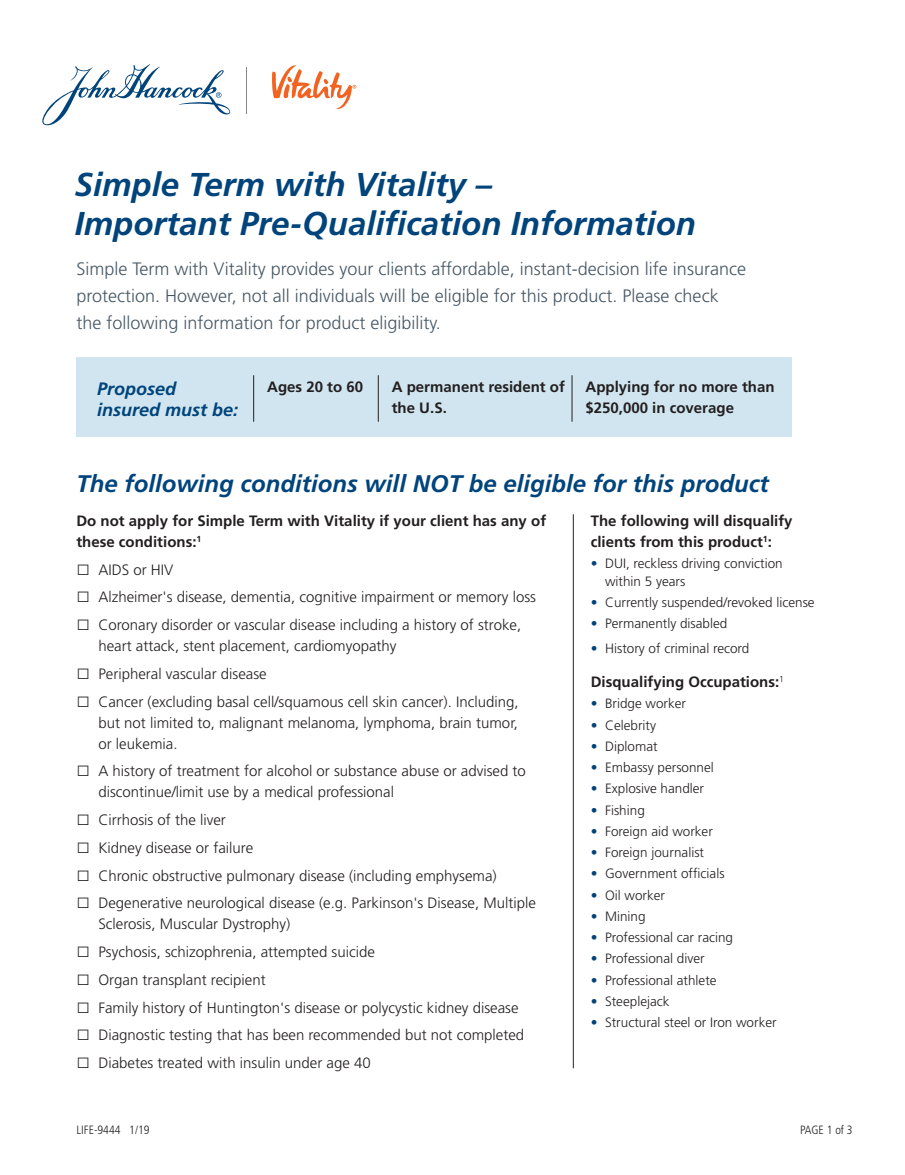
<style>
.page{position:relative;width:905px;height:1175px;background:#fff}
.page>*{position:absolute;margin:0;border:0;box-sizing:border-box;transform-origin:0 0}
.t1{font:italic 700 33px/39px "Frutiger LT Pro";color:#00447b}
.t2{font:italic 700 24px "Frutiger";color:#00447b}
.t3{font:300 18px/27px "Frutiger";color:#475865}
.t4{font:italic 700 18px/21px "Frutiger";color:#00447b}
.t5{font:300 15px/21px "Frutiger";color:#231f20}
.t6{font:700 15px/21px "Frutiger";color:#231f20}
.t7{font:300 13.5px/18px "Frutiger";color:#231f20}
.t8{font:300 condensed 12px "Frutiger LT Pro";color:#231f20}
.s1{font-family:"Arial";font-weight:400;font-size:22.5px}
.s2{color:#00447b}
</style>
<div class="page">
<div style="left:76px;top:357px;width:715px;height:79px;background:#d0e5ef"></div>
<hr style="left:246px;top:67px;width:1px;height:46px;background:#888787">
<svg style="left:272px;top:65px;width:84px;height:44px"></svg>
<svg style="left:42px;top:64px;width:189px;height:61px"></svg>
<hr style="left:378px;top:375px;width:1px;height:47px;background:#231f20">
<hr style="left:571px;top:375px;width:1px;height:47px;background:#231f20">
<hr style="left:253px;top:375px;width:1px;height:47px;background:#231f20">
<hr style="left:573px;top:514px;width:1px;height:554px;background:#231f20">
<p class="t1" style="left:75px;top:165px;width:623px">Simple Term with Vitality –<br>Important Pre-Qualification Information</p>
<p class="t3" style="left:76px;top:256px;width:671px">Simple Term with Vitality provides your clients affordable, instant-decision life insurance protection. However, not all individuals will be eligible for this product. Please check the following information for product eligibility.</p>
<p class="t4" style="left:97px;top:378px;width:143px">Proposed insured must be:</p>
<p class="t6" style="left:267px;top:377px;width:97px">Ages 20 to 60</p>
<p class="t6" style="left:392px;top:377px;width:175px">A permanent resident of the U.S.</p>
<p class="t6" style="left:585px;top:377px;width:190px">Applying for no more than $250,000 in coverage</p>
<p class="t2" style="left:76px;top:469px;width:694px">The following conditions will NOT be eligible for this product</p>
<p class="t6" style="left:76px;top:510px;width:471px">Do not apply for Simple Term with Vitality if your client has any of these conditions:<sup>1</sup></p>
<p class="t5" style="left:76px;top:559px;width:98px"><span class="s1">□</span> AIDS or HIV</p>
<p class="t5" style="left:76px;top:587px;width:461px"><span class="s1">□</span> Alzheimer's disease, dementia, cognitive impairment or memory loss</p>
<p class="t5" style="left:98px;top:614px;width:424px;text-indent:-22px"><span class="s1">□</span> Coronary disorder or vascular disease including a history of stroke, heart attack, stent placement, cardiomyopathy</p>
<p class="t5" style="left:76px;top:663px;width:192px"><span class="s1">□</span> Peripheral vascular disease</p>
<p class="t5" style="left:98px;top:691px;width:422px;text-align:justify;text-indent:-22px"><span class="s1">□</span> Cancer (excluding basal cell/squamous cell skin cancer). Including, but not limited to, malignant melanoma, lymphoma, brain tumor, or leukemia.</p>
<p class="t5" style="left:98px;top:761px;width:429px;text-indent:-22px"><span class="s1">□</span> A history of treatment for alcohol or substance abuse or advised to discontinue/limit use by a medical professional</p>
<p class="t5" style="left:76px;top:809px;width:151px"><span class="s1">□</span> Cirrhosis of the liver</p>
<p class="t5" style="left:76px;top:837px;width:178px"><span class="s1">□</span> Kidney disease or failure</p>
<p class="t5" style="left:76px;top:865px;width:422px"><span class="s1">□</span> Chronic obstructive pulmonary disease (including emphysema)</p>
<p class="t5" style="left:98px;top:893px;width:439px;text-indent:-22px"><span class="s1">□</span> Degenerative neurological disease (e.g. Parkinson's Disease, Multiple<br>Sclerosis, Muscular Dystrophy)</p>
<p class="t5" style="left:76px;top:941px;width:300px"><span class="s1">□</span> Psychosis, schizophrenia, attempted suicide</p>
<p class="t5" style="left:76px;top:969px;width:191px"><span class="s1">□</span> Organ transplant recipient</p>
<p class="t5" style="left:76px;top:997px;width:443px"><span class="s1">□</span> Family history of Huntington's disease or polycystic kidney disease</p>
<p class="t5" style="left:76px;top:1025px;width:449px"><span class="s1">□</span> Diagnostic testing that has been recommended but not completed</p>
<p class="t5" style="left:76px;top:1052px;width:296px"><span class="s1">□</span> Diabetes treated with insulin under age 40</p>
<p class="t6" style="left:590px;top:510px;width:203px">The following will disqualify clients from this product<sup>1</sup>:</p>
<p class="t7" style="left:605px;top:554px;width:179px;text-indent:-14px"><span class="s2">•</span> DUI, reckless driving conviction within 5 years</p>
<p class="t7" style="left:590px;top:593px;width:225px"><span class="s2">•</span> Currently suspended/revoked license</p>
<p class="t7" style="left:590px;top:615px;width:138px"><span class="s2">•</span> Permanently disabled</p>
<p class="t7" style="left:590px;top:639px;width:160px"><span class="s2">•</span> History of criminal record</p>
<p class="t6" style="left:590px;top:671px;width:195px">Disqualifying Occupations:<sup>1</sup></p>
<p class="t7" style="left:590px;top:695px;width:97px"><span class="s2">•</span> Bridge worker</p>
<p class="t7" style="left:590px;top:716px;width:67px"><span class="s2">•</span> Celebrity</p>
<p class="t7" style="left:590px;top:737px;width:68px"><span class="s2">•</span> Diplomat</p>
<p class="t7" style="left:590px;top:758px;width:125px"><span class="s2">•</span> Embassy personnel</p>
<p class="t7" style="left:590px;top:779px;width:115px"><span class="s2">•</span> Explosive handler</p>
<p class="t7" style="left:590px;top:801px;width:56px"><span class="s2">•</span> Fishing</p>
<p class="t7" style="left:590px;top:822px;width:124px"><span class="s2">•</span> Foreign aid worker</p>
<p class="t7" style="left:590px;top:843px;width:115px"><span class="s2">•</span> Foreign journalist</p>
<p class="t7" style="left:590px;top:864px;width:135px"><span class="s2">•</span> Government officials</p>
<p class="t7" style="left:590px;top:886px;width:76px"><span class="s2">•</span> Oil worker</p>
<p class="t7" style="left:590px;top:907px;width:56px"><span class="s2">•</span> Mining</p>
<p class="t7" style="left:590px;top:928px;width:144px"><span class="s2">•</span> Professional car racing</p>
<p class="t7" style="left:590px;top:949px;width:115px"><span class="s2">•</span> Professional diver</p>
<p class="t7" style="left:590px;top:971px;width:127px"><span class="s2">•</span> Professional athlete</p>
<p class="t7" style="left:590px;top:992px;width:80px"><span class="s2">•</span> Steeplejack</p>
<p class="t7" style="left:590px;top:1013px;width:187px"><span class="s2">•</span> Structural steel or Iron worker</p>
<p class="t8" style="left:76px;top:1123px;width:75px">LIFE-9444 1/19</p>
<p class="t8" style="left:800px;top:1123px;width:54px">PAGE 1 of 3</p>
</div>
